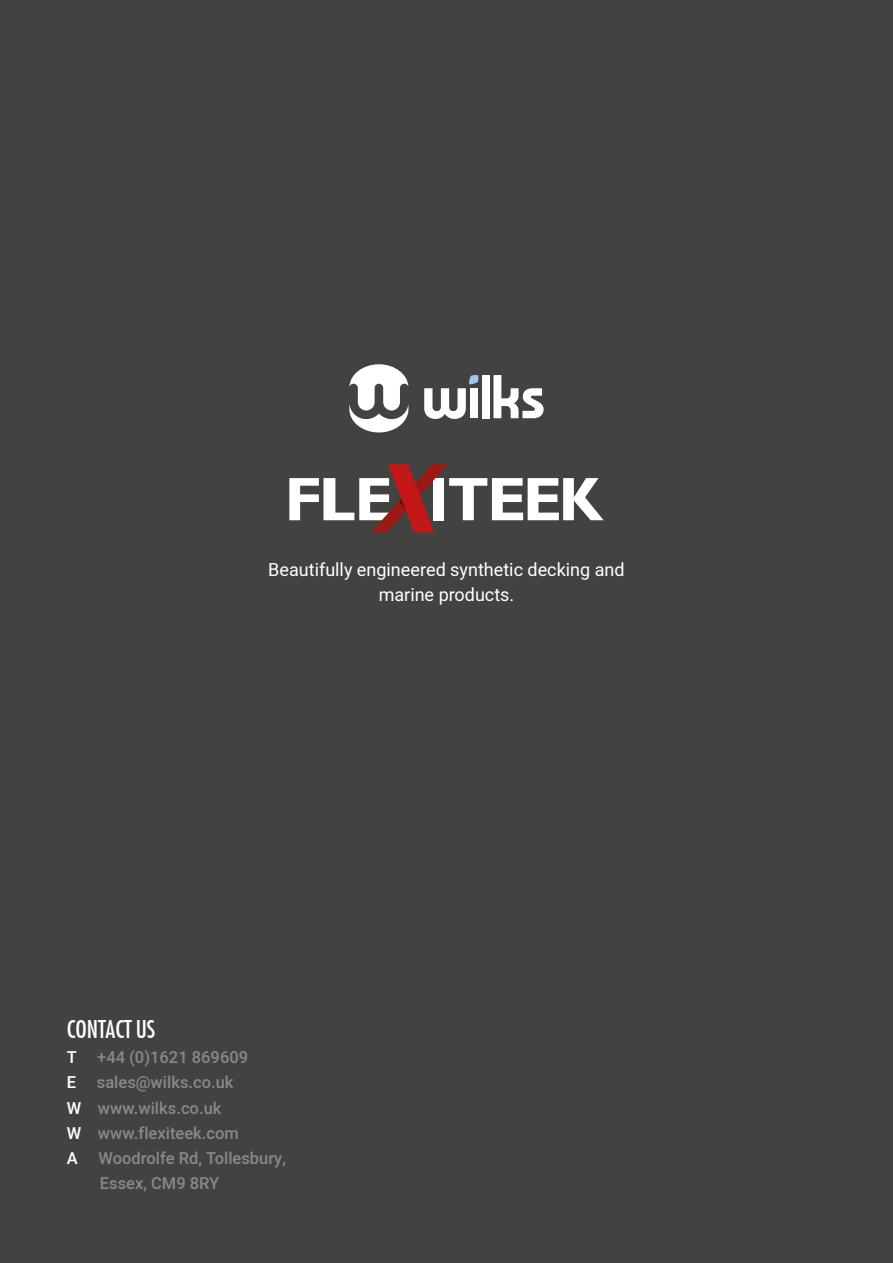
<style>
.page{position:relative;width:893px;height:1263px;background:#424241}
.page>*{position:absolute;margin:0;border:0;box-sizing:border-box;transform-origin:0 0}
.t1{font:500 condensed 24px "Futura LT Pro";color:#fff}
.t2{font:18px/25.2px "Heebo";color:#fff;text-align:center}
.t3{font:500 16.5px "Heebo";color:#878787}
.s1{color:#fff}
</style>
<div class="page">
<svg style="left:349px;top:364px;width:59px;height:68px"></svg>
<div style="left:482px;top:375px;width:7px;height:43px;background:#fff"></div>
<svg style="left:493px;top:375px;width:51px;height:43px"></svg>
<svg style="left:424px;top:375px;width:55px;height:44px"></svg>
<svg style="left:289px;top:464px;width:315px;height:68px"></svg>
<p class="t2" style="left:268px;top:557px;width:358px">Beautifully engineered synthetic decking and marine products.</p>
<h1 class="t1" style="left:67px;top:1012px;width:90px">CONTACT US</h1>
<p class="t3" style="left:67px;top:1046px;width:183px"><span class="s1">T</span> +44 (0)1621 869609</p>
<p class="t3" style="left:67px;top:1071px;width:168px"><span class="s1">E</span> sales@wilks.co.uk</p>
<p class="t3" style="left:67px;top:1096px;width:156px"><span class="s1">W</span> www.wilks.co.uk</p>
<p class="t3" style="left:67px;top:1122px;width:173px"><span class="s1">W</span> www.flexiteek.com</p>
<p class="t3" style="left:67px;top:1147px;width:221px"><span class="s1">A</span> Woodrolfe Rd, Tollesbury,</p>
<p class="t3" style="left:100px;top:1172px;width:121px">Essex, CM9 8RY</p>
</div>
